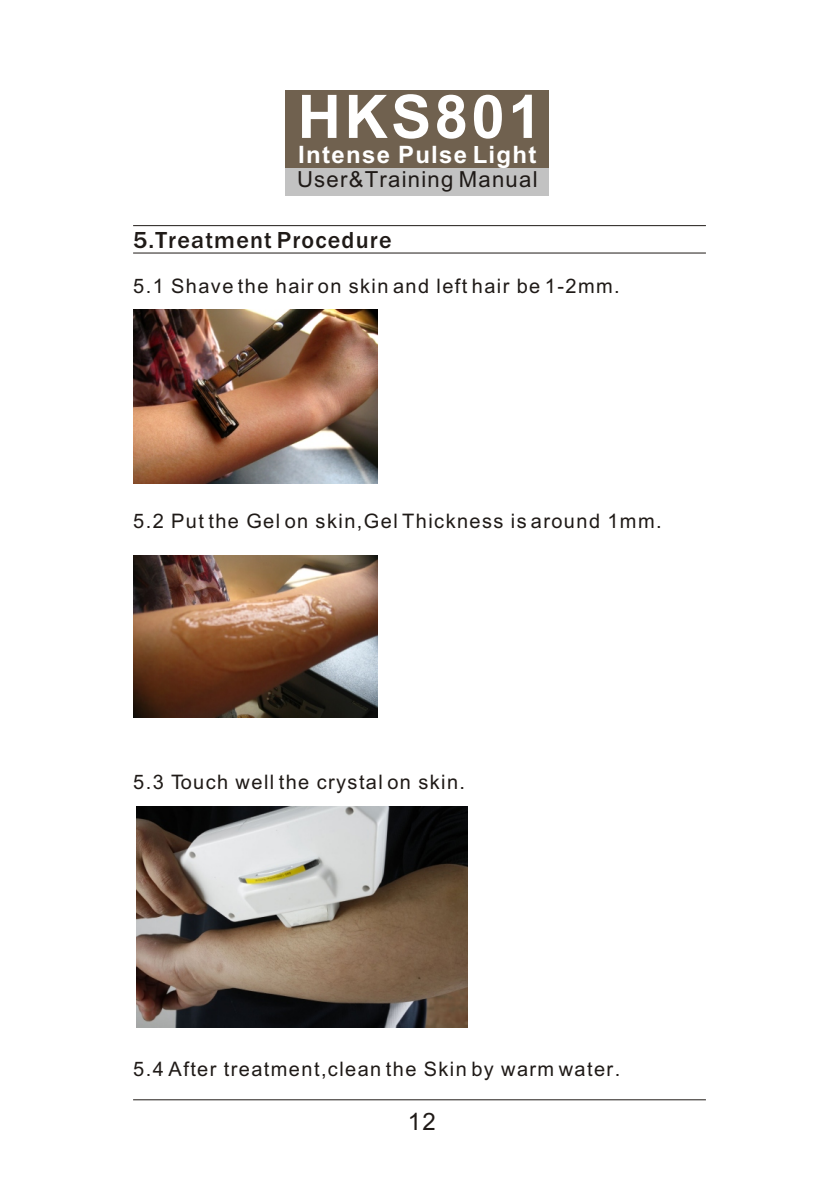
<style>
.page{position:relative;width:840px;height:1192px;background:#fff}
.page>*{position:absolute;margin:0;border:0;box-sizing:border-box;transform-origin:0 0}
.t1{font:700 60.2px "Arial";letter-spacing:.055em;color:#fff}
.t2{font:500 24px "Franklin Gothic";letter-spacing:.05em;color:#1f1a17}
.t3{font:700 24px "Arial";letter-spacing:.055em;color:#fff}
.t4{font:24px "Arial";color:#1f1a17}
.t5{font:22.2px "Arial";letter-spacing:.055em;color:#1f1a17}
.t6{font:20px "Arial";letter-spacing:.07em;color:#1f1a17}
</style>
<div class="page">
<hr style="left:133px;top:225px;width:573px;height:1px;background:#1f1a17">
<hr style="left:133px;top:253px;width:573px;height:1px;background:#1f1a17">
<hr style="left:133px;top:1099px;width:573px;height:1px;background:#1f1a17">
<img style="left:137px;top:807px;width:331px;height:221px">
<img style="left:133px;top:310px;width:245px;height:174px">
<img style="left:133px;top:555px;width:245px;height:163px">
<div style="left:286px;top:90px;width:263px;height:78px;background:#70614f"></div>
<div style="left:286px;top:168px;width:263px;height:27px;background:#c2c2c2"></div>
<h1 class="t1" style="left:298px;top:94px;width:245px">HKS801</h1>
<p class="t5" style="left:297px;top:171px;width:242px">User&amp;Training Manual</p>
<p class="t3" style="left:298px;top:145px;width:240px">Intense Pulse Light</p>
<p class="t2" style="left:133px;top:232px;width:260px">5.Treatment Procedure</p>
<p class="t6" style="left:133px;top:279px;width:488px">5.1 Shave the hair on skin and left hair be 1-2mm.</p>
<p class="t6" style="left:133px;top:513px;width:530px">5.2 Put the Gel on skin,Gel Thickness is around 1mm.</p>
<p class="t6" style="left:133px;top:774px;width:333px">5.3 Touch well the crystal on skin.</p>
<p class="t6" style="left:133px;top:1061px;width:489px">5.4 After treatment,clean the Skin by warm water.</p>
<p class="t4" style="left:408px;top:1112px;width:30px">12</p>
</div>
